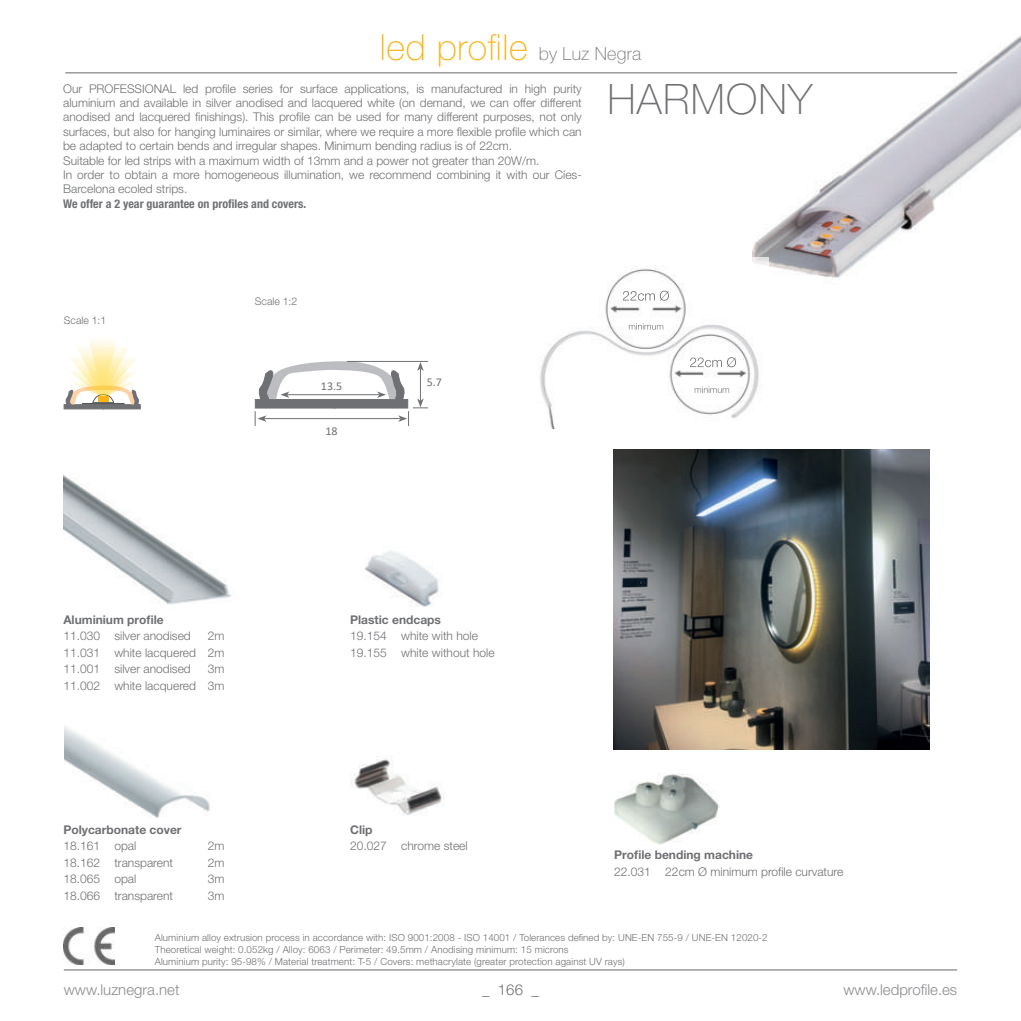
<style>
.page{position:relative;width:1021px;height:1021px;background:#fff}
.page>*{position:absolute;margin:0;border:0;box-sizing:border-box;transform-origin:0 0}
.t1{font:100 42px "Helvetica Neue LT Std";letter-spacing:.03em;color:#6f7073}
.t2{font:100 36px "Helvetica Neue LT Std";letter-spacing:.015em;color:#fbb316}
.t3{font:300 15px "Helvetica Neue LT Std";color:#8a8c8f}
.t4{font:300 15px "Helvetica Neue LT Std";color:#6f7073}
.t5{font:300 12px/14.4px "Helvetica Neue LT Std";color:#6f7073}
.t6{font:700 12px "Helvetica Neue LT Std";color:#6f7073}
.t7{font:700 condensed 12px "Helvetica Neue LT Std";color:#6f7073}
.t8{font:12px "Calibri";color:#6f7073}
.t9{font:300 10.5px "Helvetica Neue LT Std";color:#6f7073}
.t10{font:300 9.75px/11.7px "Helvetica Neue LT Std";letter-spacing:.01em;color:#6f7073}
.s1{font-size:18px;color:#6f7073}
</style>
<div class="page">
<hr style="left:64px;top:969px;width:893px;height:1px;background:#6f7073">
<img style="left:64px;top:475px;width:167px;height:130px">
<img style="left:364px;top:551px;width:75px;height:56px">
<img style="left:350px;top:756px;width:94px;height:59px">
<img style="left:64px;top:725px;width:146px;height:94px">
<img style="left:752px;top:36px;width:268px;height:242px">
<img style="left:614px;top:773px;width:106px;height:71px">
<svg style="left:64px;top:340px;width:77px;height:69px"></svg>
<img style="left:64px;top:927px;width:51px;height:37px">
<svg style="left:254px;top:361px;width:174px;height:65px"></svg>
<img style="left:540px;top:257px;width:228px;height:171px">
<svg style="left:623px;top:291px;width:46px;height:10px"></svg>
<svg style="left:690px;top:357px;width:46px;height:10px"></svg>
<svg style="left:685px;top:382px;width:51px;height:17px"></svg>
<svg style="left:620px;top:318px;width:52px;height:16px"></svg>
<img style="left:613px;top:449px;width:316px;height:301px">
<hr style="left:65px;top:72px;width:892px;height:1px;background:#6f7073">
<h2 class="t2" style="left:380px;top:27px;width:262px">led profile <span class="s1">by Luz Negra</span></h2>
<p class="t5" style="left:63px;top:81px;width:520px">Our PROFESSIONAL led profile series for surface applications, is manufactured in high purity aluminium and available in silver anodised and lacquered white (on demand, we can offer different anodised and lacquered finishings). This profile can be used for many different purposes, not only surfaces, but also for hanging luminaires or similar, where we require a more flexible profile which can be adapted to certain bends and irregular shapes. Minimum bending radius is of 22cm.<br>Suitable for led strips with a maximum width of 13mm and a power not greater than 20W/m.<br>In order to obtain a more homogeneous illumination, we recommend combining it with our Cíes-Barcelona ecoled strips.</p>
<p class="t7" style="left:63px;top:196px;width:245px">We offer a 2 year guarantee on profiles and covers.</p>
<h1 class="t1" style="left:607px;top:75px;width:206px">HARMONY</h1>
<p class="t9" style="left:64px;top:313px;width:44px">Scale 1:1</p>
<p class="t9" style="left:255px;top:295px;width:44px">Scale 1:2</p>
<p class="t8" style="left:321px;top:378px;width:23px">13.5</p>
<p class="t8" style="left:325px;top:423px;width:14px">18</p>
<p class="t8" style="left:426px;top:373px;width:17px">5.7</p>
<p class="t6" style="left:63px;top:612px;width:102px">Aluminium profile</p>
<p class="t5" style="left:63px;top:628px;width:129px">11.030 silver anodised</p>
<p class="t5" style="left:63px;top:627px;width:163px;line-height:16.5px;text-align:justify;text-indent:145px">2m 11.031 white lacquered 2m 11.001 silver anodised</p>
<p class="t5" style="left:63px;top:660px;width:163px;line-height:16.5px;text-align:right">3m<br>11.002 white lacquered 3m</p>
<p class="t6" style="left:63px;top:822px;width:120px">Polycarbonate cover</p>
<p class="t5" style="left:63px;top:838px;width:75px">18.161 opal</p>
<p class="t5" style="left:208px;top:838px;width:18px">2m</p>
<p class="t5" style="left:63px;top:855px;width:111px">18.162 transparent</p>
<p class="t5" style="left:208px;top:855px;width:18px">2m</p>
<p class="t5" style="left:63px;top:871px;width:75px">18.065 opal</p>
<p class="t5" style="left:208px;top:871px;width:18px">3m</p>
<p class="t5" style="left:63px;top:888px;width:111px">18.066 transparent</p>
<p class="t5" style="left:208px;top:888px;width:18px">3m</p>
<p class="t6" style="left:350px;top:612px;width:92px">Plastic endcaps</p>
<p class="t5" style="left:350px;top:627px;width:146px;line-height:16.5px">19.154 white with hole<br>19.155 white without hole</p>
<p class="t6" style="left:350px;top:822px;width:24px">Clip</p>
<p class="t5" style="left:350px;top:838px;width:119px">20.027 chrome steel</p>
<p class="t6" style="left:614px;top:847px;width:140px">Profile bending machine</p>
<p class="t5" style="left:614px;top:864px;width:231px">22.031 22cm Ø minimum profile curvature</p>
<p class="t10" style="left:155px;top:931px;width:614px">Aluminium alloy extrusion process in accordance with: ISO 9001:2008 - ISO 14001 / Tolerances defined by: UNE-EN 755-9 / UNE-EN 12020-2<br>Theoretical weight: 0.052kg / Alloy: 6063 / Perimeter: 49.5mm / Anodising minimum: 15 microns<br>Aluminium purity: 95-98% / Material treatment: T-5 / Covers: methacrylate (greater protection against UV rays)</p>
<p class="t3" style="left:64px;top:980px;width:117px">www.luznegra.net</p>
<p class="t4" style="left:482px;top:980px;width:58px">_ 166 _</p>
<p class="t3" style="left:843px;top:980px;width:115px">www.ledprofile.es</p>
</div>
